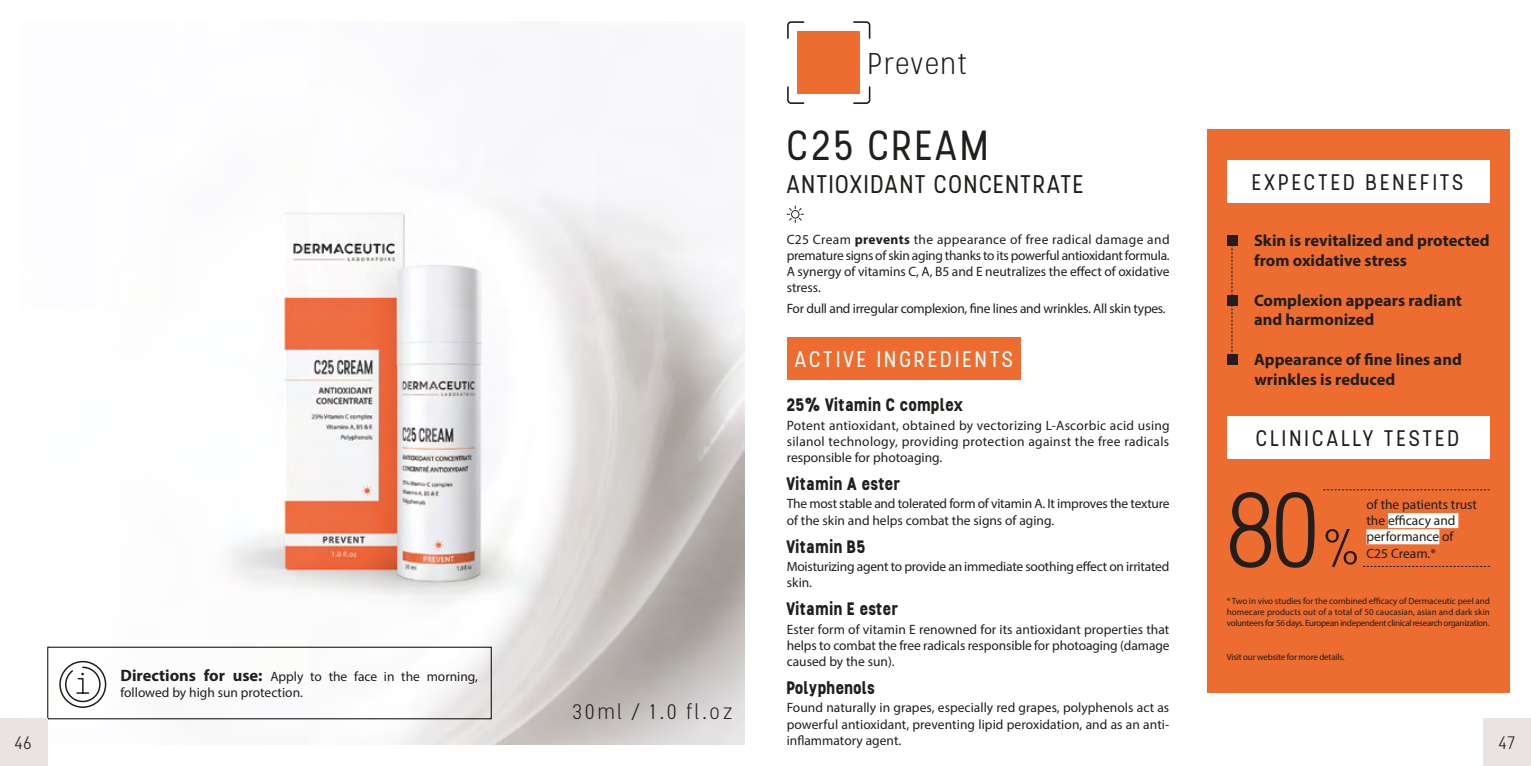
<style>
.page{position:relative;width:1531px;height:766px;background:#fff}
.page>*{position:absolute;margin:0;border:0;box-sizing:border-box;transform-origin:0 0}
.t1{font:300 106.5px "Stellar";color:#211e1b}
.t2{font:42px "Stellar";letter-spacing:.03em;color:#211e1b}
.t3{font:300 30px "Stellar";letter-spacing:.015em;color:#211e1b}
.t4{font:25.5px "Stellar";letter-spacing:.025em;color:#211e1b}
.t5{font:22.5px "Stellar";letter-spacing:.1em;color:#211e1b}
.t6{font:22.5px "Stellar";letter-spacing:.1em;color:#fff}
.t7{font:300 21px "Stellar";letter-spacing:.1em;color:#211e1b}
.t8{font:700 18px "Stellar";color:#211e1b}
.t9{font:300 18px "Stellar";color:#211e1b}
.t10{font:700 16.5px/19.8px "Myriad Pro";color:#211e1b}
.t11{font:13.5px/16.2px "Myriad Pro";color:#211e1b}
.t12{font:13.5px "Myriad Pro";letter-spacing:-.02em;color:#211e1b}
.t13{font:9px/10.8px "Myriad Pro";letter-spacing:-.03em;color:#211e1b;text-align:justify}
.s1{font-weight:700}
.s2{font-weight:700;font-size:16.5px}
</style>
<div class="page">
<img style="left:47px;top:193px;width:697px;height:551px">
<div style="left:59px;top:660px;width:47px;height:47px;border:2px solid #211e1b;border-radius:50%"></div>
<svg style="left:64px;top:665px;width:37px;height:37px"></svg>
<div style="left:787px;top:337px;width:234px;height:43px;background:#ed6c30"></div>
<div style="left:1207px;top:129px;width:302px;height:563px;background:#ed6c30"></div>
<div style="left:1227px;top:235px;width:10px;height:11px;background:#211e1b"></div>
<div style="left:1227px;top:294px;width:10px;height:11px;background:#211e1b"></div>
<div style="left:1227px;top:354px;width:10px;height:11px;background:#211e1b"></div>
<svg style="left:1231px;top:246px;width:1px;height:108px"></svg>
<div style="left:1227px;top:160px;width:262px;height:43px;background:#fff"></div>
<div style="left:1388px;top:513px;width:70px;height:15px;background:#fff"></div>
<div style="left:1366px;top:529px;width:73px;height:15px;background:#fff"></div>
<svg style="left:1325px;top:529px;width:32px;height:37px"></svg>
<svg style="left:1363px;top:566px;width:126px;height:1px"></svg>
<svg style="left:1323px;top:489px;width:166px;height:1px"></svg>
<div style="left:1227px;top:416px;width:262px;height:43px;background:#fff"></div>
<div style="left:798px;top:32px;width:62px;height:62px;background:#ed6c30"></div>
<svg style="left:787px;top:21px;width:17px;height:18px"></svg>
<svg style="left:787px;top:86px;width:17px;height:18px"></svg>
<svg style="left:853px;top:21px;width:17px;height:18px"></svg>
<svg style="left:853px;top:86px;width:17px;height:18px"></svg>
<svg style="left:786px;top:205px;width:18px;height:18px"></svg>
<div style="left:0;top:718px;width:47px;height:47px;background:#e9e4e1"></div>
<div style="left:1483px;top:718px;width:48px;height:47px;background:#e9e4e1"></div>
<h3 class="t3" style="left:868px;top:46px;width:102px">Prevent</h3>
<h2 class="t2" style="left:787px;top:121px;width:205px">C25 CREAM</h2>
<h3 class="t4" style="left:787px;top:169px;width:299px">ANTIOXIDANT CONCENTRATE</h3>
<p class="t11" style="left:787px;top:231px;width:384px;text-align:justify">C25 Cream <span class="s1">prevents</span> the appearance of free radical damage and premature signs of skin aging thanks to its powerful antioxidant formula.<br>A synergy of vitamins C, A, B5 and E neutralizes the effect of oxidative stress.</p>
<p class="t12" style="left:787px;top:300px;width:380px">For dull and irregular complexion, fine lines and wrinkles. All skin types.</p>
<h3 class="t6" style="left:795px;top:346px;width:221px">ACTIVE INGREDIENTS</h3>
<h3 class="t5" style="left:1252px;top:169px;width:214px">EXPECTED BENEFITS</h3>
<p class="t10" style="left:1254px;top:230px;width:237px">Skin is revitalized and protected from oxidative stress</p>
<p class="t10" style="left:1254px;top:289px;width:209px">Complexion appears radiant and harmonized</p>
<p class="t10" style="left:1254px;top:349px;width:209px">Appearance of fine lines and wrinkles is reduced</p>
<h3 class="t8" style="left:787px;top:393px;width:179px">25% Vitamin C complex</h3>
<p class="t11" style="left:787px;top:416px;width:384px;text-align:justify">Potent antioxidant, obtained by vectorizing L-Ascorbic acid using silanol technology, providing protection against the free radicals responsible for photoaging.</p>
<h3 class="t8" style="left:787px;top:472px;width:115px">Vitamin A ester</h3>
<p class="t11" style="left:787px;top:495px;width:384px">The most stable and tolerated form of vitamin A. It improves the texture of the skin and helps combat the signs of aging.</p>
<h3 class="t8" style="left:787px;top:534px;width:81px">Vitamin B5</h3>
<p class="t11" style="left:787px;top:558px;width:384px">Moisturizing agent to provide an immediate soothing effect on irritated skin.</p>
<h3 class="t8" style="left:787px;top:597px;width:113px">Vitamin E ester</h3>
<p class="t11" style="left:787px;top:620px;width:384px;text-align:justify">Ester form of vitamin E renowned for its antioxidant properties that helps to combat the free radicals responsible for photoaging (damage caused by the sun).</p>
<h3 class="t8" style="left:787px;top:675px;width:90px">Polyphenols</h3>
<p class="t11" style="left:787px;top:699px;width:384px;text-align:justify">Found naturally in grapes, especially red grapes, polyphenols act as powerful antioxidant, preventing lipid peroxidation, and as an anti&shy;inflammatory agent.</p>
<h3 class="t5" style="left:1256px;top:425px;width:206px">CLINICALLY TESTED</h3>
<h1 class="t1" style="left:1227px;top:468px;width:101px">80</h1>
<p class="t11" style="left:1366px;top:496px;width:112px">of the patients trust the efficacy and performance of</p>
<p class="t11" style="left:1366px;top:544px;width:71px">C25 Cream.*</p>
<p class="t13" style="left:1227px;top:595px;width:265px">* Two in vivo studies for the combined efficacy of Dermaceutic peel and homecare products out of a total of 50 caucasian, asian and dark skin volunteers for 56 days. European independent clinical research organization.</p>
<p class="t13" style="left:1227px;top:651px;width:119px">Visit our website for more details.</p>
<p class="t11" style="left:120px;top:668px;width:359px"><span class="s2">Directions for use:</span> Apply to the face in the morning, followed by high sun protection.</p>
<h3 class="t7" style="left:573px;top:699px;width:162px">30ml / 1.0 fl.oz</h3>
<h3 class="t9" style="left:15px;top:732px;width:20px">46</h3>
<h3 class="t9" style="left:1498px;top:732px;width:19px">47</h3>
</div>
